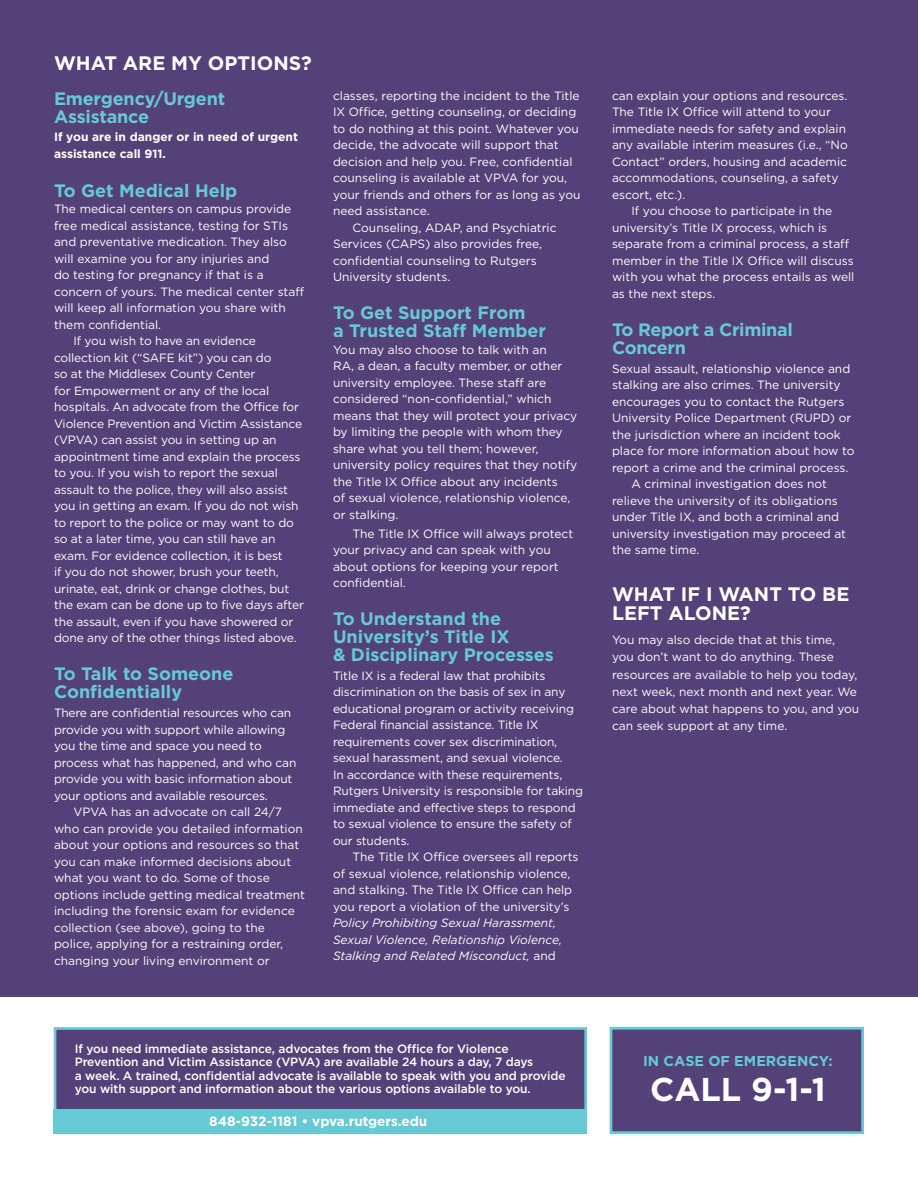
<style>
.page{position:relative;width:918px;height:1188px;background:#fff}
.page>*{position:absolute;margin:0;border:0;box-sizing:border-box;transform-origin:0 0}
.t1{font:700 33px "Gotham";color:#fff}
.t2{font:700 19.5px/19.5px "Gotham";color:#fff}
.t3{font:700 18px/18px "Gotham";color:#67c9d3}
.t4{font:700 18px/18px "Gotham";letter-spacing:-.02em;color:#67c9d3}
.t5{font:700 14.4px "Gotham";color:#67c9d3}
.t6{font:700 13.5px "Gotham";color:#fff}
.t7{font:12px/16.5px "Gotham";color:#fff}
.t8{font:500 12px/13.5px "Gotham";letter-spacing:-.01em;color:#fff}
.t9{font:italic 12px/16.5px "Gotham";color:#fff}
.t10{font:700 12px/17.2px "Gotham";color:#fff}
.s1{font-style:normal}
</style>
<div class="page">
<div style="left:0;top:0;width:918px;height:997px;background:#544177"></div>
<div style="left:54px;top:1027px;width:533px;height:97px;background:#544177;border:3px solid #67c9d3"></div>
<div style="left:54px;top:1110px;width:533px;height:24px;background:#67c9d3"></div>
<div style="left:610px;top:1027px;width:254px;height:107px;background:#544177;border:3px solid #67c9d3"></div>
<h2 class="t2" style="left:54px;top:53px;width:259px">WHAT ARE MY OPTIONS?</h2>
<h3 class="t3" style="left:54px;top:89px;width:173px">Emergency/Urgent<br>Assistance</h3>
<p class="t10" style="left:54px;top:128px;width:246px">If you are in danger or in need of urgent assistance call 911.</p>
<h3 class="t3" style="left:54px;top:181px;width:185px">To Get Medical Help</h3>
<p class="t7" style="left:54px;top:200px;width:239px">The medical centers on campus provide</p>
<p class="t7" style="left:54px;top:217px;width:236px">free medical assistance, testing for STIs</p>
<p class="t7" style="left:54px;top:233px;width:234px">and preventative medication. They also</p>
<p class="t7" style="left:54px;top:250px;width:217px">will examine you for any injuries and</p>
<p class="t7" style="left:54px;top:266px;width:211px">do testing for pregnancy if that is a</p>
<p class="t7" style="left:54px;top:283px;width:252px">concern of yours. The medical center staff</p>
<p class="t7" style="left:54px;top:299px;width:233px">will keep all information you share with</p>
<p class="t7" style="left:54px;top:316px;width:109px">them confidential.</p>
<p class="t7" style="left:74px;top:332px;width:184px">If you wish to have an evidence</p>
<p class="t7" style="left:54px;top:349px;width:219px">collection kit (“SAFE kit”) you can do</p>
<p class="t7" style="left:54px;top:365px;width:203px">so at the Middlesex County Center</p>
<p class="t7" style="left:54px;top:382px;width:217px">for Empowerment or any of the local</p>
<p class="t7" style="left:54px;top:398px;width:246px">hospitals. An advocate from the Office for</p>
<p class="t7" style="left:54px;top:415px;width:250px">Violence Prevention and Victim Assistance</p>
<p class="t7" style="left:54px;top:431px;width:224px">(VPVA) can assist you in setting up an</p>
<p class="t7" style="left:54px;top:448px;width:248px">appointment time and explain the process</p>
<p class="t7" style="left:54px;top:464px;width:225px">to you. If you wish to report the sexual</p>
<p class="t7" style="left:54px;top:481px;width:235px">assault to the police, they will also assist</p>
<p class="t7" style="left:54px;top:497px;width:246px">you in getting an exam. If you do not wish</p>
<p class="t7" style="left:54px;top:514px;width:241px">to report to the police or may want to do</p>
<p class="t7" style="left:54px;top:530px;width:223px">so at a later time, you can still have an</p>
<p class="t7" style="left:54px;top:547px;width:230px">exam. For evidence collection, it is best</p>
<p class="t7" style="left:54px;top:563px;width:226px">if you do not shower, brush your teeth,</p>
<p class="t7" style="left:54px;top:580px;width:237px">urinate, eat, drink or change clothes, but</p>
<p class="t7" style="left:54px;top:596px;width:251px">the exam can be done up to five days after</p>
<p class="t7" style="left:54px;top:613px;width:241px">the assault, even if you have showered or</p>
<p class="t7" style="left:54px;top:629px;width:244px">done any of the other things listed above.</p>
<h3 class="t3" style="left:54px;top:665px;width:181px">To Talk to Someone<br>Confidentially</h3>
<p class="t7" style="left:54px;top:704px;width:244px">There are confidential resources who can provide you with support while allowing you the time and space you need to process what has happened, and who can provide you with basic information about your options and available resources.</p>
<p class="t7" style="left:54px;top:803px;width:253px;text-indent:20px">VPVA has an advocate on call 24/7 who can provide you detailed information about your options and resources so that you can make informed decisions about what you want to do. Some of those options include getting medical treatment including the forensic exam for evidence collection (see above), going to the police, applying for a restraining order, changing your living environment or</p>
<p class="t7" style="left:333px;top:87px;width:248px">classes, reporting the incident to the Title</p>
<p class="t7" style="left:333px;top:103px;width:245px">IX Office, getting counseling, or deciding</p>
<p class="t7" style="left:333px;top:120px;width:247px">to do nothing at this point. Whatever you</p>
<p class="t7" style="left:333px;top:136px;width:227px">decide, the advocate will support that</p>
<p class="t7" style="left:333px;top:153px;width:241px">decision and help you. Free, confidential</p>
<p class="t7" style="left:333px;top:169px;width:236px">counseling is available at VPVA for you,</p>
<p class="t7" style="left:333px;top:186px;width:249px">your friends and others for as long as you</p>
<p class="t7" style="left:333px;top:202px;width:98px">need assistance.</p>
<p class="t7" style="left:352px;top:219px;width:206px">Counseling, ADAP, and Psychiatric</p>
<p class="t7" style="left:333px;top:235px;width:211px">Services (CAPS) also provides free,</p>
<p class="t7" style="left:333px;top:252px;width:205px">confidential counseling to Rutgers</p>
<p class="t7" style="left:333px;top:268px;width:119px">University students.</p>
<h3 class="t3" style="left:333px;top:304px;width:215px">To Get Support From<br>a Trusted Staff Member</h3>
<p class="t7" style="left:333px;top:341px;width:246px">You may also choose to talk with an<br>RA, a dean, a faculty member, or other university employee. These staff are considered “non-confidential,” which means that they will protect your privacy by limiting the people with whom they share what you tell them; however, university policy requires that they notify the Title IX Office about any incidents<br>of sexual violence, relationship violence, or stalking.</p>
<p class="t7" style="left:333px;top:525px;width:242px;text-indent:20px">The Title IX Office will always protect your privacy and can speak with you about options for keeping your report confidential.</p>
<h3 class="t3" style="left:333px;top:609px;width:223px">To Understand the<br>University’s Title IX<br>&amp; Disciplinary Processes</h3>
<p class="t7" style="left:333px;top:667px;width:252px">Title IX is a federal law that prohibits discrimination on the basis of sex in any educational program or activity receiving Federal financial assistance. Title IX requirements cover sex discrimination, sexual harassment, and sexual violence.<br>In accordance with these requirements, Rutgers University is responsible for taking immediate and effective steps to respond to sexual violence to ensure the safety of our students.</p>
<p class="t7" style="left:333px;top:849px;width:247px;text-indent:20px">The Title IX Office oversees all reports of sexual violence, relationship violence, and stalking. The Title IX Office can help you report a violation of the university’s</p>
<p class="t9" style="left:333px;top:915px;width:231px">Policy Prohibiting Sexual Harassment,<br>Sexual Violence, Relationship Violence,<br>Stalking and Related Misconduct, <span class="s1">and</span></p>
<p class="t7" style="left:612px;top:87px;width:237px">can explain your options and resources.<br>The Title IX Office will attend to your immediate needs for safety and explain any available interim measures (i.e., “No Contact” orders, housing and academic accommodations, counseling, a safety escort, etc.).</p>
<p class="t7" style="left:612px;top:202px;width:244px;text-indent:20px">If you choose to participate in the university’s Title IX process, which is separate from a criminal process, a staff member in the Title IX Office will discuss with you what the process entails as well as the next steps.</p>
<h3 class="t4" style="left:612px;top:320px;width:182px">To Report a Criminal<br>Concern</h3>
<p class="t7" style="left:612px;top:360px;width:240px">Sexual assault, relationship violence and</p>
<p class="t7" style="left:612px;top:376px;width:230px">stalking are also crimes. The university</p>
<p class="t7" style="left:612px;top:393px;width:234px">encourages you to contact the Rutgers</p>
<p class="t7" style="left:612px;top:409px;width:241px">University Police Department (RUPD) or</p>
<p class="t7" style="left:612px;top:426px;width:230px">the jurisdiction where an incident took</p>
<p class="t7" style="left:612px;top:442px;width:244px">place for more information about how to</p>
<p class="t7" style="left:612px;top:459px;width:238px">report a crime and the criminal process.</p>
<p class="t7" style="left:632px;top:475px;width:197px">A criminal investigation does not</p>
<p class="t7" style="left:612px;top:492px;width:227px">relieve the university of its obligations</p>
<p class="t7" style="left:612px;top:508px;width:229px">under Title IX, and both a criminal and</p>
<p class="t7" style="left:612px;top:525px;width:236px">university investigation may proceed at</p>
<p class="t7" style="left:612px;top:541px;width:89px">the same time.</p>
<h2 class="t2" style="left:612px;top:583px;width:239px">WHAT IF I WANT TO BE<br>LEFT ALONE?</h2>
<p class="t7" style="left:612px;top:631px;width:249px;line-height:17.2px">You may also decide that at this time, you don’t want to do anything. These resources are available to help you today, next week, next month and next year. We care about what happens to you, and you can seek support at any time.</p>
<p class="t8" style="left:75px;top:1041px;width:492px">If you need immediate assistance, advocates from the Office for Violence Prevention and Victim Assistance (VPVA) are available 24 hours a day, 7 days<br>a week. A trained, confidential advocate is available to speak with you and provide you with support and information about the various options available to you.</p>
<p class="t6" style="left:209px;top:1114px;width:220px">848-932-1181 • vpva.rutgers.edu</p>
<p class="t5" style="left:643px;top:1053px;width:191px">IN CASE OF EMERGENCY:</p>
<h1 class="t1" style="left:650px;top:1071px;width:177px">CALL 9-1-1</h1>
</div>
